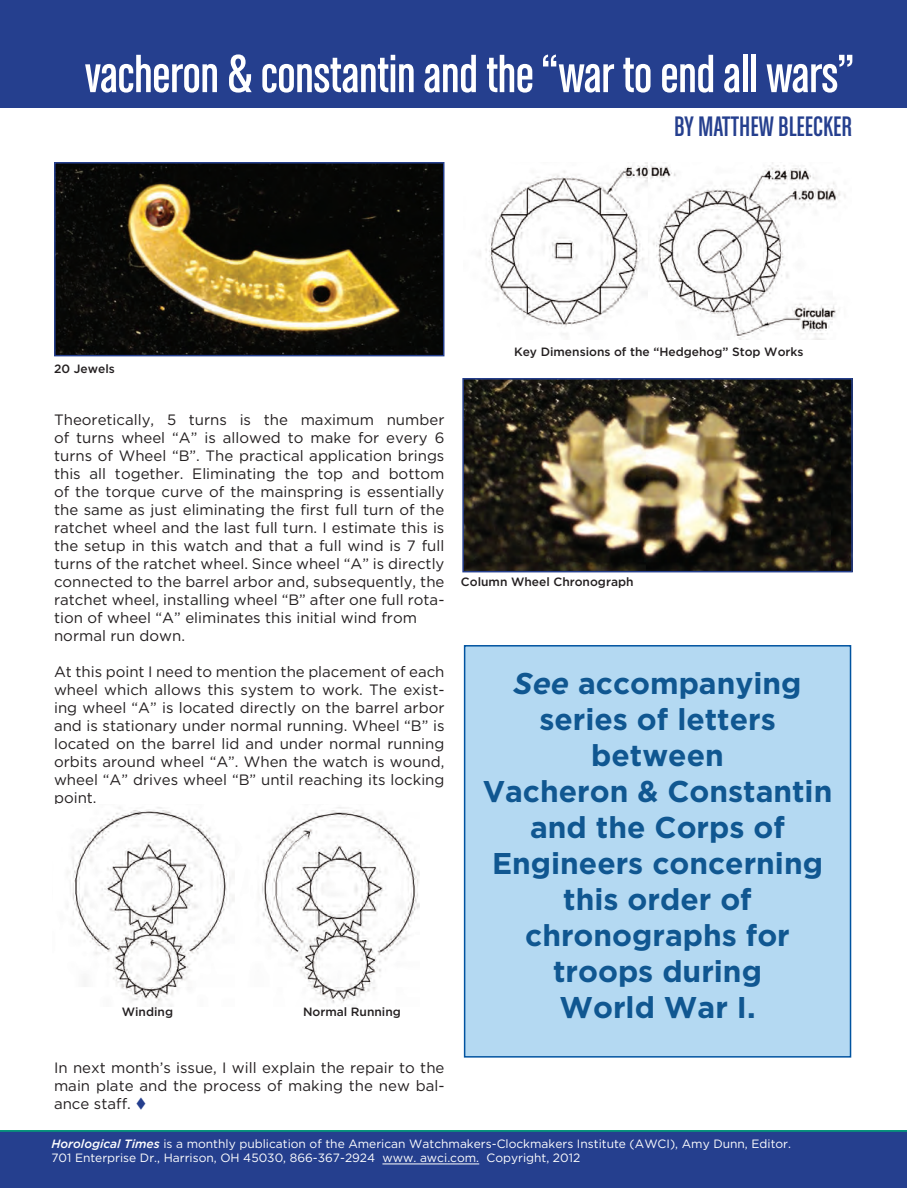
<style>
.page{position:relative;width:907px;height:1188px;background:#fff}
.page>*{position:absolute;margin:0;border:0;box-sizing:border-box;transform-origin:0 0}
.t1{font:54px "Chalet Comprime Cologne Sixty";color:#fff}
.t2{font:700 30px/36px "Gotham";color:#105791;text-align:center}
.t3{font:30px "Chalet Comprime Cologne Sixty";color:#253f8e}
.t4{font:15px/18px "Gotham";color:#231f20;text-align:justify}
.t5{font:12px "Gotham";color:#fff}
.t6{font:500 12px "Gotham";color:#231f20}
.s1{font-style:italic}
.s2{color:#253f8e}
.s3{font-weight:500;font-style:italic}
</style>
<div class="page">
<div style="left:0;top:0;width:906px;height:108px;background:#253f8e"></div>
<img style="left:479px;top:162px;width:367px;height:178px">
<img style="left:72px;top:807px;width:348px;height:199px">
<img style="left:57px;top:165px;width:384px;height:188px">
<div style="left:54px;top:162px;width:390px;height:194px;border:2px solid #253f8e"></div>
<img style="left:465px;top:381px;width:384px;height:188px">
<div style="left:462px;top:378px;width:390px;height:194px;border:2px solid #253f8e"></div>
<div style="left:0;top:1130px;width:906px;height:58px;background:#253f8e"></div>
<hr style="left:382px;top:1164px;width:97px;height:1px;background:#fff">
<div style="left:463px;top:645px;width:387px;height:413px;background:#b4d9f2;border:2px solid #0153a0"></div>
<p class="t1" style="left:85px;top:45px;width:770px">vacheron &amp; constantin and the “war to end all wars”</p>
<p class="t3" style="left:674px;top:110px;width:179px">BY MATTHEW BLEECKER</p>
<p class="t6" style="left:54px;top:362px;width:62px">20 Jewels</p>
<p class="t4" style="left:54px;top:411px;width:392px">Theoretically, 5 turns is the maximum number of turns wheel “A” is allowed to make for every 6 turns of Wheel “B”. The practical application brings this all together. Eliminating the top and bottom of the torque curve of the mainspring is essentially the same as just eliminating the first full turn of the ratchet wheel and the last full turn. I estimate this is the setup in this watch and that a full wind is 7 full turns of the ratchet wheel. Since wheel “A” is directly connected to the barrel arbor and, subsequently, the ratchet wheel, installing wheel “B” after one full rota&shy;tion of wheel “A” eliminates this initial wind from</p>
<p class="t4" style="left:54px;top:627px;width:132px">normal run down.</p>
<p class="t4" style="left:54px;top:663px;width:392px">At this point I need to mention the placement of each wheel which allows this system to work. The exist&shy;ing wheel “A” is located directly on the barrel arbor and is stationary under normal running. Wheel “B” is located on the barrel lid and under normal running orbits around wheel “A”. When the watch is wound, wheel “A” drives wheel “B” until reaching its locking point.</p>
<p class="t6" style="left:122px;top:1005px;width:53px">Winding</p>
<p class="t6" style="left:303px;top:1005px;width:99px">Normal Running</p>
<p class="t6" style="left:514px;top:346px;width:291px">Key Dimensions of the “Hedgehog” Stop Works</p>
<p class="t6" style="left:461px;top:575px;width:174px">Column Wheel Chronograph</p>
<p class="t2" style="left:513px;top:665px;width:289px"><span class="s1">See</span> accompanying</p>
<p class="t2" style="left:539px;top:701px;width:238px">series of letters</p>
<p class="t2" style="left:591px;top:737px;width:134px">between</p>
<p class="t2" style="left:482px;top:773px;width:351px">Vacheron &amp; Constantin and the Corps of</p>
<p class="t2" style="left:492px;top:845px;width:332px">Engineers concerning</p>
<p class="t2" style="left:563px;top:881px;width:190px">this order of</p>
<p class="t2" style="left:525px;top:917px;width:266px">chronographs for troops during</p>
<p class="t2" style="left:559px;top:989px;width:198px">World War I.</p>
<p class="t4" style="left:54px;top:1059px;width:392px">In next month’s issue, I will explain the repair to the main plate and the process of making the new bal&shy;ance staff. <span class="s2">▼</span></p>
<p class="t5" style="left:51px;top:1137px;width:741px"><span class="s3">Horological Times</span> is a monthly publication of the American Watchmakers-Clockmakers Institute (AWCI), Amy Dunn, Editor.</p>
<p class="t5" style="left:51px;top:1152px;width:530px">701 Enterprise Dr., Harrison, OH 45030, 866-367-2924 www. awci.com. Copyright, 2012</p>
</div>
